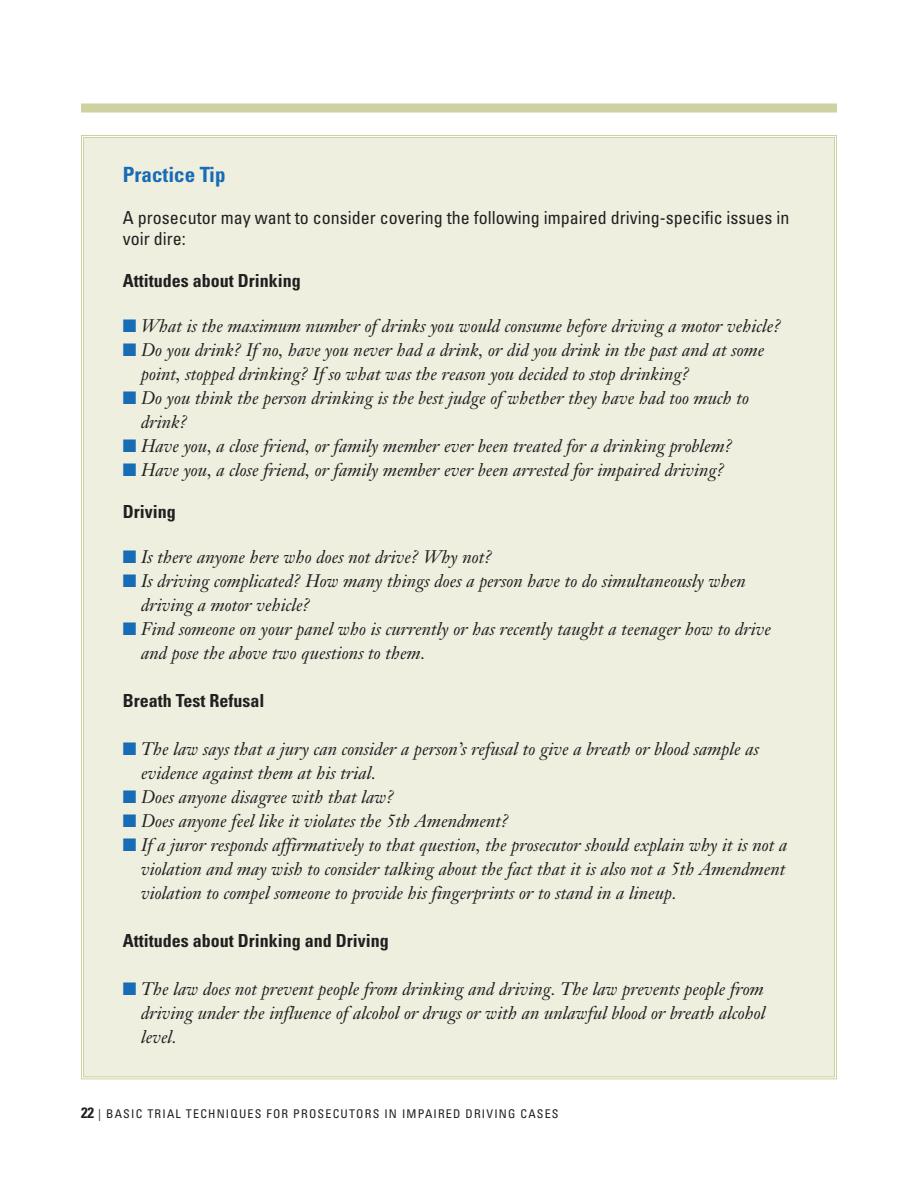
<style>
.page{position:relative;width:918px;height:1188px;background:#fff}
.page>*{position:absolute;margin:0;border:0;box-sizing:border-box;transform-origin:0 0}
.t1{font:700 condensed 21px "Univers";color:#186bb5}
.t2{font:italic 18px/24px "Janson Text";color:#231f20}
.t3{font:condensed 18px/21px "Univers";color:#231f20}
.t4{font:700 condensed 18px "Univers";color:#231f20}
.t5{font:condensed 12px "Univers";letter-spacing:.1em;color:#231f20}
.s1{color:#186bb5}
.s2{font-weight:700;font-size:15px}
</style>
<div class="page">
<div style="left:81px;top:104px;width:756px;height:8px;background:#ced1a0"></div>
<div style="left:84px;top:138px;width:750px;height:938px;background:#eeefdf"></div>
<p class="t1" style="left:123px;top:167px;width:104px">Practice Tip</p>
<p class="t3" style="left:123px;top:209px;width:668px">A prosecutor may want to consider covering the following impaired driving-specific issues in voir dire:</p>
<p class="t4" style="left:123px;top:274px;width:180px">Attitudes about Drinking</p>
<p class="t2" style="left:123px;top:316px;width:660px"><span class="s1">■</span> What is the maximum number of drinks you would consume before driving a motor vehicle?</p>
<p class="t2" style="left:141px;top:340px;width:625px;text-indent:-18px"><span class="s1">■</span> Do you drink? If no, have you never had a drink, or did you drink in the past and at some point, stopped drinking? If so what was the reason you decided to stop drinking?</p>
<p class="t2" style="left:141px;top:388px;width:610px;text-indent:-18px"><span class="s1">■</span> Do you think the person drinking is the best judge of whether they have had too much to drink?</p>
<p class="t2" style="left:123px;top:436px;width:611px"><span class="s1">■</span> Have you, a close friend, or family member ever been treated for a drinking problem?</p>
<p class="t2" style="left:123px;top:460px;width:603px"><span class="s1">■</span> Have you, a close friend, or family member ever been arrested for impaired driving?</p>
<p class="t4" style="left:123px;top:505px;width:54px">Driving</p>
<p class="t2" style="left:123px;top:547px;width:371px"><span class="s1">■</span> Is there anyone here who does not drive? Why not?</p>
<p class="t2" style="left:141px;top:571px;width:606px;text-indent:-18px"><span class="s1">■</span> Is driving complicated? How many things does a person have to do simultaneously when driving a motor vehicle?</p>
<p class="t2" style="left:141px;top:619px;width:632px;text-indent:-18px"><span class="s1">■</span> Find someone on your panel who is currently or has recently taught a teenager how to drive and pose the above two questions to them.</p>
<p class="t4" style="left:123px;top:694px;width:143px">Breath Test Refusal</p>
<p class="t2" style="left:141px;top:739px;width:620px;text-indent:-18px"><span class="s1">■</span> The law says that a jury can consider a person’s refusal to give a breath or blood sample as evidence against them at his trial.</p>
<p class="t2" style="left:123px;top:787px;width:273px"><span class="s1">■</span> Does anyone disagree with that law?</p>
<p class="t2" style="left:123px;top:811px;width:388px"><span class="s1">■</span> Does anyone feel like it violates the 5th Amendment?</p>
<p class="t2" style="left:141px;top:835px;width:648px;text-indent:-18px"><span class="s1">■</span> If a juror responds affirmatively to that question, the prosecutor should explain why it is not a violation and may wish to consider talking about the fact that it is also not a 5th Amendment violation to compel someone to provide his fingerprints or to stand in a lineup.</p>
<p class="t4" style="left:123px;top:934px;width:267px">Attitudes about Drinking and Driving</p>
<p class="t2" style="left:141px;top:979px;width:626px;text-align:justify;text-indent:-18px"><span class="s1">■</span> The law does not prevent people from drinking and driving. The law prevents people from driving under the influence of alcohol or drugs or with an unlawful blood or breath alcohol level.</p>
<p class="t5" style="left:81px;top:1109px;width:479px"><span class="s2">22</span> | BASIC TRIAL TECHNIQUES FOR PROSECUTORS IN IMPAIRED DRIVING CASES</p>
</div>
